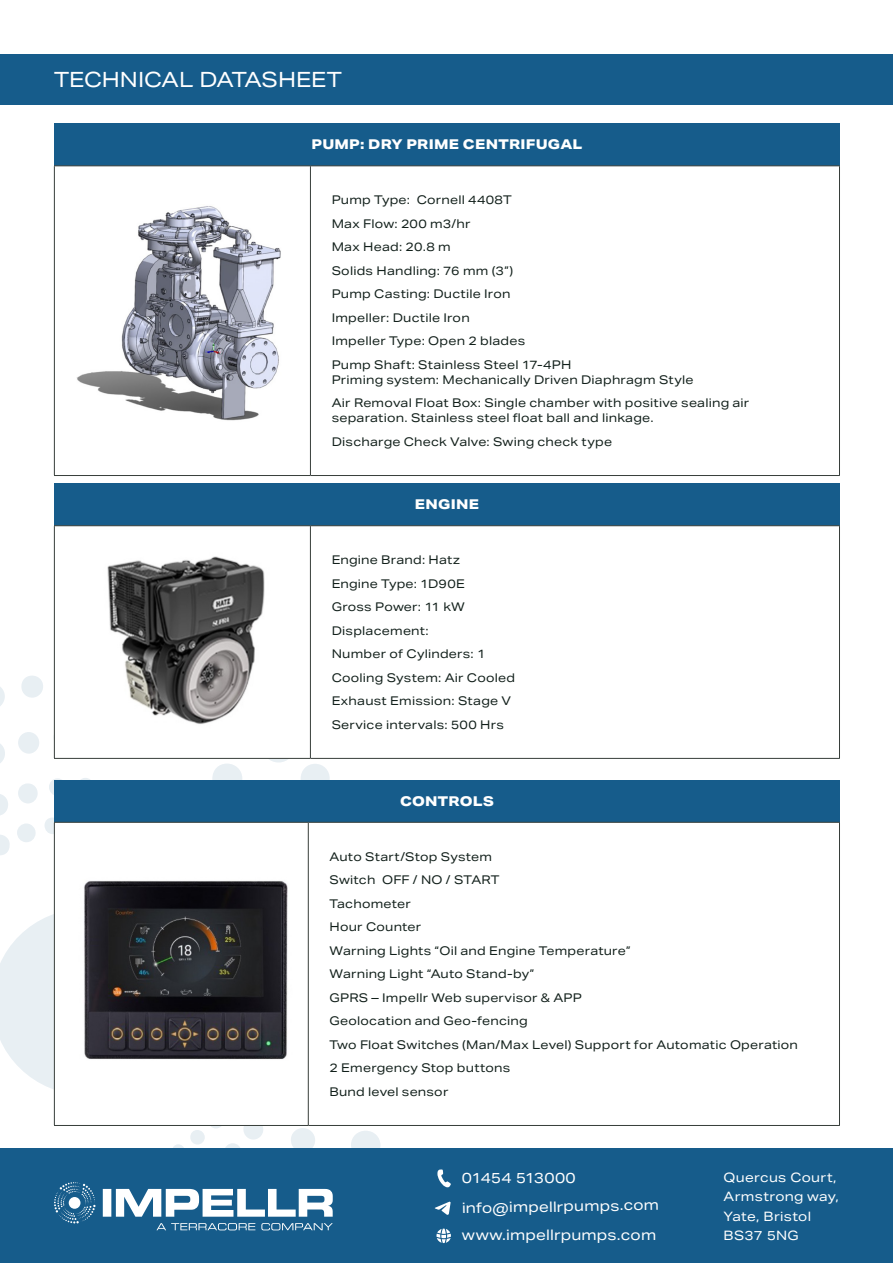
<style>
.page{position:relative;width:893px;height:1263px;background:#fff}
.page>*{position:absolute;margin:0;border:0;box-sizing:border-box;transform-origin:0 0}
.Body{font:21px "Aktiv Grotesk Ex";letter-spacing:-.005em;color:#fff}
.t1{font:14.55px "Aktiv Grotesk Ex";letter-spacing:.01em;color:#fff}
.Product_name{font:800 13.5px "Aktiv Grotesk Ex";letter-spacing:.02em;color:#fff}
.t2{font:12.9px/19.5px "Aktiv Grotesk Ex";letter-spacing:.025em;color:#fff}
.Content{font:12px/15px "Aktiv Grotesk Ex";letter-spacing:.02em;color:#12201b}
</style>
<div class="page">
<svg style="left:0;top:908px;width:54px;height:187px"></svg>
<svg style="left:262px;top:729px;width:33px;height:34px"></svg>
<div style="left:212px;top:763px;width:30px;height:31px;background:#e8eff3;border-radius:50%"></div>
<div style="left:351px;top:1130px;width:29px;height:30px;background:#e8eff3;border-radius:50%"></div>
<div style="left:301px;top:764px;width:29px;height:29px;background:#e8eff3;border-radius:50%"></div>
<svg style="left:0;top:687px;width:5px;height:19px"></svg>
<svg style="left:0;top:744px;width:5px;height:19px"></svg>
<div style="left:291px;top:1128px;width:24px;height:24px;background:#e8eff3;border-radius:50%"></div>
<svg style="left:0;top:794px;width:8px;height:21px"></svg>
<div style="left:21px;top:675px;width:22px;height:23px;background:#e8eff3;border-radius:50%"></div>
<div style="left:18px;top:732px;width:21px;height:22px;background:#e8eff3;border-radius:50%"></div>
<svg style="left:0;top:835px;width:10px;height:20px"></svg>
<svg style="left:243px;top:1119px;width:20px;height:21px"></svg>
<div style="left:18px;top:783px;width:20px;height:20px;background:#e8eff3;border-radius:50%"></div>
<div style="left:17px;top:823px;width:19px;height:20px;background:#e8eff3;border-radius:50%"></div>
<div style="left:53px;top:728px;width:18px;height:19px;background:#dee2e2;border-radius:50%"></div>
<div style="left:49px;top:778px;width:17px;height:18px;background:#e8eff3;border-radius:50%"></div>
<div style="left:224px;top:1143px;width:17px;height:18px;background:#e8eff3;border-radius:50%"></div>
<svg style="left:208px;top:1112px;width:17px;height:17px"></svg>
<svg style="left:45px;top:817px;width:16px;height:17px"></svg>
<div style="left:78px;top:778px;width:15px;height:15px;background:#e8eff3;border-radius:50%"></div>
<div style="left:190px;top:1130px;width:15px;height:14px;background:#e8eff3;border-radius:50%"></div>
<svg style="left:172px;top:1144px;width:13px;height:13px"></svg>
<div style="left:0;top:1148px;width:893px;height:115px;background:#165c8b"></div>
<svg style="left:54px;top:1182px;width:279px;height:48px"></svg>
<svg style="left:435px;top:1201px;width:16px;height:14px"></svg>
<svg style="left:437px;top:1169px;width:14px;height:18px"></svg>
<svg style="left:436px;top:1228px;width:15px;height:15px"></svg>
<div style="left:54px;top:123px;width:785px;height:43px;background:#165c8b"></div>
<svg style="left:55px;top:166px;width:784px;height:309px"></svg>
<hr style="left:54px;top:165px;width:256px;height:1px;background:#373e3a">
<hr style="left:54px;top:166px;width:1px;height:309px;background:#373e3a">
<hr style="left:54px;top:475px;width:256px;height:1px;background:#373e3a">
<hr style="left:310px;top:165px;width:530px;height:1px;background:#373e3a">
<hr style="left:310px;top:166px;width:1px;height:309px;background:#373e3a">
<hr style="left:839px;top:166px;width:1px;height:309px;background:#373e3a">
<hr style="left:310px;top:475px;width:530px;height:1px;background:#373e3a">
<div style="left:0;top:54px;width:893px;height:51px;background:#165c8b"></div>
<img style="left:62px;top:185px;width:242px;height:257px">
<div style="left:54px;top:483px;width:785px;height:43px;background:#165c8b"></div>
<svg style="left:55px;top:526px;width:784px;height:232px"></svg>
<hr style="left:54px;top:525px;width:256px;height:1px;background:#373e3a">
<hr style="left:54px;top:526px;width:1px;height:232px;background:#373e3a">
<hr style="left:54px;top:758px;width:256px;height:1px;background:#373e3a">
<hr style="left:310px;top:525px;width:530px;height:1px;background:#373e3a">
<hr style="left:310px;top:526px;width:1px;height:232px;background:#373e3a">
<hr style="left:839px;top:526px;width:1px;height:232px;background:#373e3a">
<hr style="left:310px;top:758px;width:530px;height:1px;background:#373e3a">
<img style="left:77px;top:543px;width:212px;height:194px">
<div style="left:54px;top:780px;width:785px;height:42px;background:#165c8b"></div>
<hr style="left:54px;top:822px;width:254px;height:1px;background:#373e3a">
<hr style="left:54px;top:823px;width:1px;height:302px;background:#373e3a">
<hr style="left:54px;top:1125px;width:254px;height:1px;background:#373e3a">
<hr style="left:308px;top:822px;width:532px;height:1px;background:#373e3a">
<hr style="left:308px;top:823px;width:1px;height:302px;background:#373e3a">
<hr style="left:839px;top:823px;width:1px;height:302px;background:#373e3a">
<hr style="left:308px;top:1125px;width:532px;height:1px;background:#373e3a">
<img style="left:84px;top:881px;width:204px;height:179px">
<p class="Body" style="left:54px;top:67px;width:290px">TECHNICAL DATASHEET</p>
<p class="Product_name" style="left:311px;top:137px;width:272px">PUMP: DRY PRIME CENTRIFUGAL</p>
<p class="Content" style="left:332px;top:193px;width:182px">Pump Type: Cornell 4408T</p>
<p class="Content" style="left:332px;top:216px;width:140px">Max Flow: 200 m3/hr</p>
<p class="Content" style="left:332px;top:240px;width:120px">Max Head: 20.8 m</p>
<p class="Content" style="left:332px;top:263px;width:183px">Solids Handling: 76 mm (3”)</p>
<p class="Content" style="left:332px;top:287px;width:180px">Pump Casting: Ductile Iron</p>
<p class="Content" style="left:332px;top:310px;width:139px">Impeller: Ductile Iron</p>
<p class="Content" style="left:332px;top:334px;width:195px">Impeller Type: Open 2 blades</p>
<p class="Content" style="left:332px;top:357px;width:363px">Pump Shaft: Stainless Steel 17-4PH<br>Priming system: Mechanically Driven Diaphragm Style</p>
<p class="Content" style="left:332px;top:396px;width:419px">Air Removal Float Box: Single chamber with positive sealing air separation. Stainless steel float ball and linkage.</p>
<p class="Content" style="left:332px;top:434px;width:282px">Discharge Check Valve: Swing check type</p>
<p class="Product_name" style="left:415px;top:497px;width:66px">ENGINE</p>
<p class="Content" style="left:332px;top:552px;width:130px">Engine Brand: Hatz</p>
<p class="Content" style="left:332px;top:576px;width:135px">Engine Type: 1D90E</p>
<p class="Content" style="left:332px;top:599px;width:135px">Gross Power: 11 kW</p>
<p class="Content" style="left:332px;top:623px;width:98px">Displacement:</p>
<p class="Content" style="left:332px;top:646px;width:155px">Number of Cylinders: 1</p>
<p class="Content" style="left:332px;top:670px;width:185px">Cooling System: Air Cooled</p>
<p class="Content" style="left:332px;top:693px;width:181px">Exhaust Emission: Stage V</p>
<p class="Content" style="left:332px;top:717px;width:174px">Service intervals: 500 Hrs</p>
<p class="Product_name" style="left:400px;top:793px;width:95px">CONTROLS</p>
<p class="Content" style="left:330px;top:849px;width:164px">Auto Start/Stop System</p>
<p class="Content" style="left:330px;top:872px;width:172px">Switch OFF / NO / START</p>
<p class="Content" style="left:330px;top:896px;width:83px">Tachometer</p>
<p class="Content" style="left:330px;top:919px;width:93px">Hour Counter</p>
<p class="Content" style="left:330px;top:943px;width:302px">Warning Lights “Oil and Engine Temperature”</p>
<p class="Content" style="left:330px;top:966px;width:206px">Warning Light “Auto Stand-by”</p>
<p class="Content" style="left:330px;top:990px;width:254px">GPRS – Impellr Web supervisor &amp; APP</p>
<p class="Content" style="left:330px;top:1013px;width:199px">Geolocation and Geo-fencing</p>
<p class="Content" style="left:330px;top:1037px;width:470px">Two Float Switches (Man/Max Level) Support for Automatic Operation</p>
<p class="Content" style="left:330px;top:1060px;width:182px">2 Emergency Stop buttons</p>
<p class="Content" style="left:330px;top:1084px;width:120px">Bund level sensor</p>
<p class="t1" style="left:462px;top:1170px;width:115px">01454 513000</p>
<p class="t1" style="left:462px;top:1200px;width:199px;rotate:-1deg">info@impellrpumps.com</p>
<p class="t1" style="left:462px;top:1227px;width:196px">www.impellrpumps.com</p>
<p class="t2" style="left:724px;top:1167px;width:117px">Quercus Court,<br>Armstrong way,<br>Yate, Bristol<br>BS37 5NG</p>
</div>
